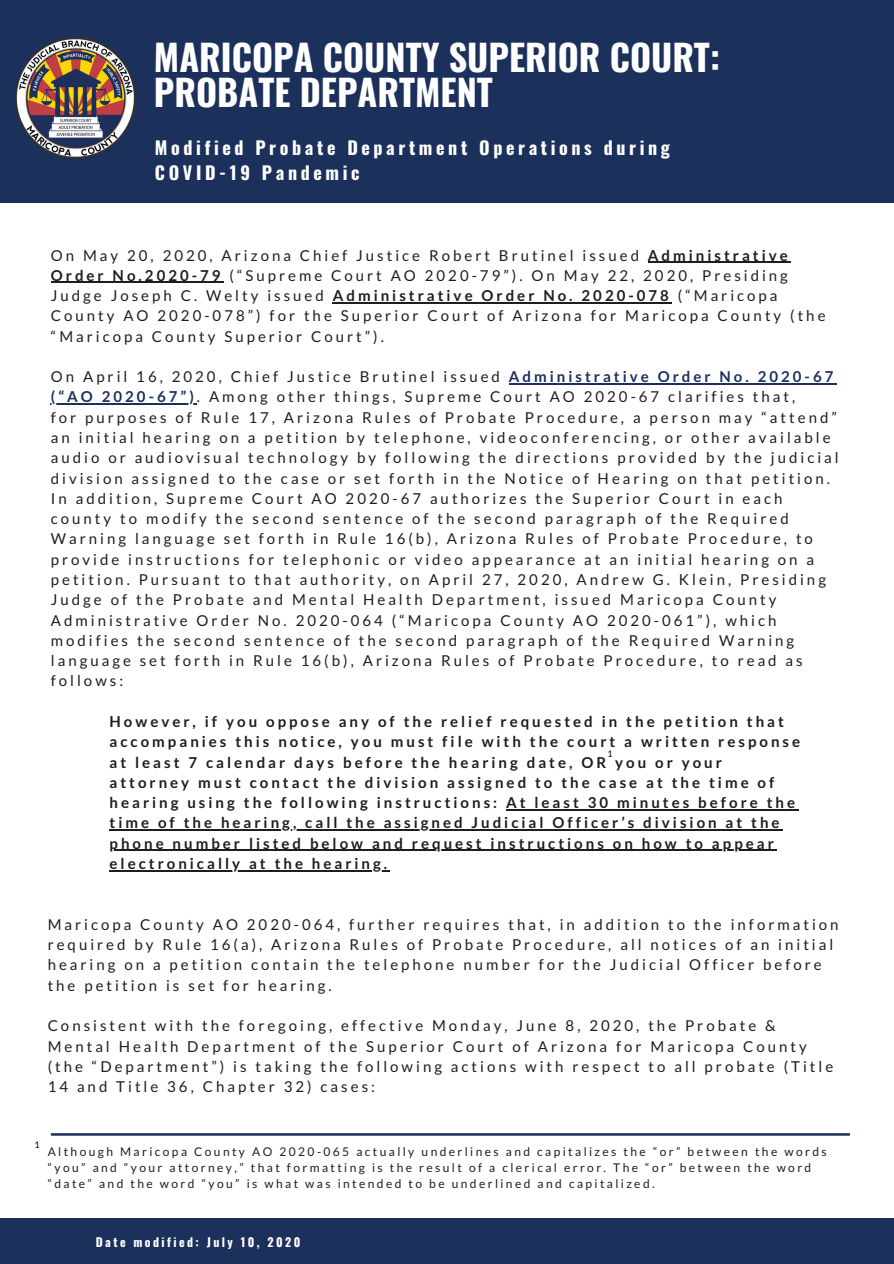
<style>
.page{position:relative;width:894px;height:1264px;background:#fff}
.page>*{position:absolute;margin:0;border:0;box-sizing:border-box;transform-origin:0 0}
.t1{font:700 36px/35px "Oswald";color:#fff}
.t2{font:700 18px/24.8px "Oswald";letter-spacing:.2em;color:#fff}
.t3{font:15px/20.2px "Lato";letter-spacing:.2em;color:#1e1e1e}
.t4{font:700 15px/20.2px "Lato";letter-spacing:.2em;color:#1e1e1e}
.t5{font:12px/15.8px "Lato";letter-spacing:.2em;color:#1e1e1e}
.t6{font:700 12px "Oswald";letter-spacing:.2em;color:#fff}
.t7{font:9px "Lato";color:#000}
.s1{font-weight:700}
.s2{font-weight:700;color:#1c305c}
</style>
<div class="page">
<div style="left:0;top:0;width:893px;height:203px;background:#1c305c"></div>
<div style="left:0;top:1217px;width:893px;height:46px;background:#1c305c"></div>
<hr style="left:647px;top:262px;width:143px;height:1px;background:#1e1e1e">
<hr style="left:51px;top:282px;width:172px;height:1px;background:#1e1e1e">
<hr style="left:333px;top:302px;width:338px;height:1px;background:#1e1e1e">
<hr style="left:509px;top:383px;width:327px;height:1px;background:#1c305c">
<hr style="left:51px;top:403px;width:146px;height:2px;background:#1c305c">
<img style="left:14px;top:37px;width:122px;height:122px">
<hr style="left:506px;top:809px;width:291px;height:1px;background:#1e1e1e">
<hr style="left:109px;top:829px;width:673px;height:1px;background:#1e1e1e">
<hr style="left:109px;top:849px;width:667px;height:2px;background:#1e1e1e">
<hr style="left:109px;top:870px;width:281px;height:1px;background:#1e1e1e">
<svg style="left:51px;top:1133px;width:798px;height:2px;background:#30426a"></svg>
<h1 class="t1" style="left:154px;top:38px;width:567px">MARICOPA COUNTY SUPERIOR COURT:<br>PROBATE DEPARTMENT</h1>
<p class="t2" style="left:155px;top:134px;width:516px">Modified Probate Department Operations during<br>COVID-19 Pandemic</p>
<p class="t3" style="left:51px;top:244px;width:776px">On May 20, 2020, Arizona Chief Justice Robert Brutinel issued <span class="s1">Administrative Order No.2020-79</span> (“Supreme Court AO 2020-79”). On May 22, 2020, Presiding Judge Joseph C. Welty issued <span class="s1">Administrative Order No. 2020-078</span> (“Maricopa County AO 2020-078”) for the Superior Court of Arizona for Maricopa County (the “Maricopa County Superior Court”).</p>
<p class="t3" style="left:51px;top:366px;width:789px">On April 16, 2020, Chief Justice Brutinel issued <span class="s2">Administrative Order No. 2020-67 (“AO 2020-67”)</span>. Among other things, Supreme Court AO 2020-67 clarifies that,<br>for purposes of Rule 17, Arizona Rules of Probate Procedure, a person may “attend” an initial hearing on a petition by telephone, videoconferencing, or other available audio or audiovisual technology by following the directions provided by the judicial division assigned to the case or set forth in the Notice of Hearing on that petition.<br>In addition, Supreme Court AO 2020-67 authorizes the Superior Court in each county to modify the second sentence of the second paragraph of the Required Warning language set forth in Rule 16(b), Arizona Rules of Probate Procedure, to provide instructions for telephonic or video appearance at an initial hearing on a petition. Pursuant to that authority, on April 27, 2020, Andrew G. Klein, Presiding Judge of the Probate and Mental Health Department, issued Maricopa County Administrative Order No. 2020-064 (“Maricopa County AO 2020-061”), which modifies the second sentence of the second paragraph of the Required Warning language set forth in Rule 16(b), Arizona Rules of Probate Procedure, to read as follows:</p>
<p class="t4" style="left:109px;top:711px;width:692px">However, if you oppose any of the relief requested in the petition that accompanies this notice, you must file with the court a written response at least 7 calendar days before the hearing date, OR you or your attorney must contact the division assigned to the case at the time of hearing using the following instructions: At least 30 minutes before the time of the hearing, call the assigned Judicial Officer’s division at the phone number listed below and request instructions on how to appear electronically at the hearing.</p>
<p class="t7" style="left:607px;top:748px;width:7px">1</p>
<p class="t3" style="left:48px;top:914px;width:792px">Maricopa County AO 2020-064, further requires that, in addition to the information required by Rule 16(a), Arizona Rules of Probate Procedure, all notices of an initial hearing on a petition contain the telephone number for the Judicial Officer before the petition is set for hearing.</p>
<p class="t3" style="left:48px;top:1015px;width:786px">Consistent with the foregoing, effective Monday, June 8, 2020, the Probate &amp; Mental Health Department of the Superior Court of Arizona for Maricopa County (the “Department”) is taking the following actions with respect to all probate (Title 14 and Title 36, Chapter 32) cases:</p>
<p class="t7" style="left:34px;top:1138px;width:7px">1</p>
<p class="t5" style="left:48px;top:1143px;width:780px">Although Maricopa County AO 2020-065 actually underlines and capitalizes the “or” between the words “you” and “your attorney,” that formatting is the result of a clerical error. The “or” between the word “date” and the word “you” is what was intended to be underlined and capitalized.</p>
<p class="t6" style="left:96px;top:1233px;width:206px">Date modified: July 10, 2020</p>
</div>
